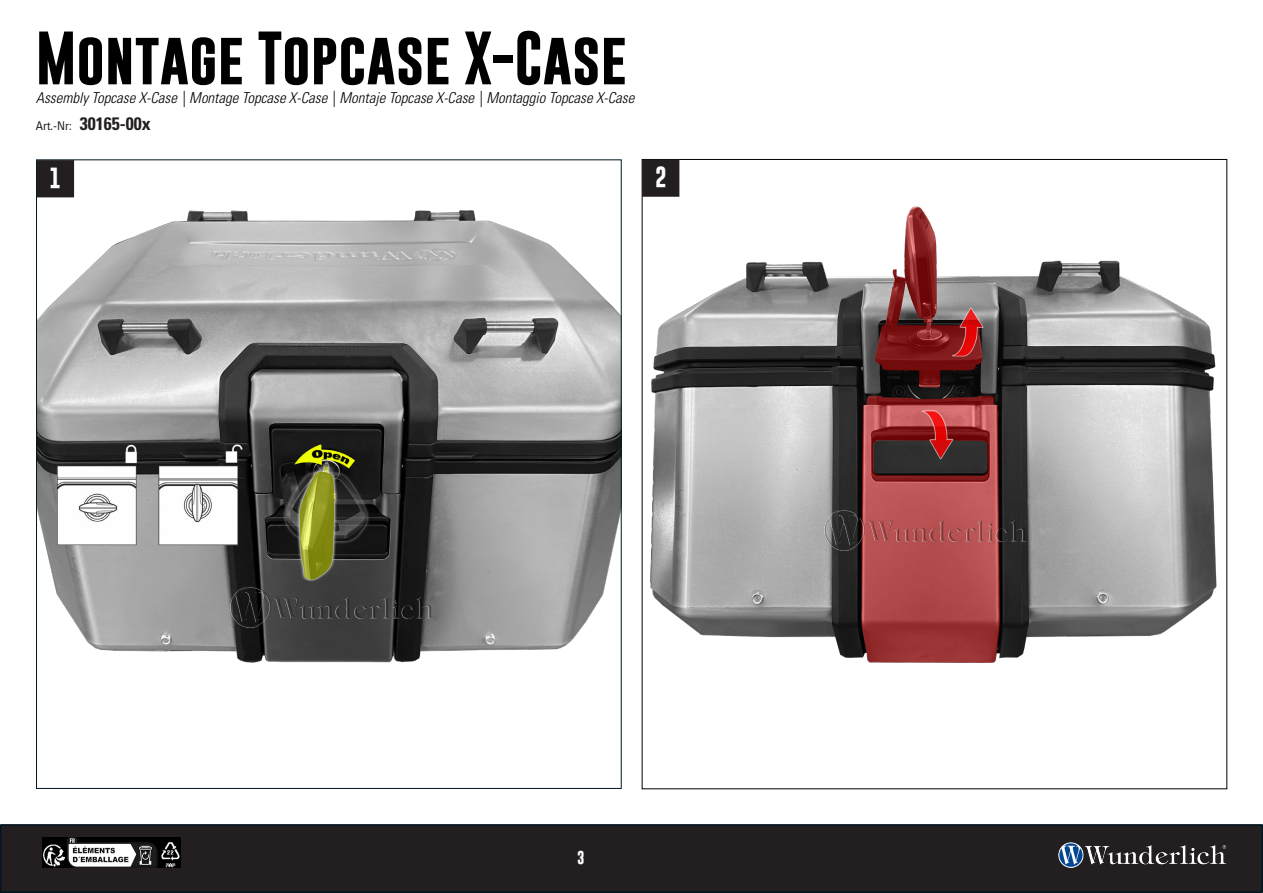
<style>
.page{position:relative;width:1263px;height:893px;background:#fff}
.page>*{position:absolute;margin:0;border:0;box-sizing:border-box;transform-origin:0 0}
.Sprachen{font:700 54px "Gobold";color:#000}
.t1{font:700 21px "Gobold";color:#fff}
.Sprachen-2{font:700 condensed 18px "Univers LT Std";color:#231f20}
.Sprachen-3{font:italic 300 condensed 15px "Univers LT Std";color:#000}
.t2{font:700 13.5px "Gobold";color:#fff}
.s1{font-weight:400;font-size:12px}
</style>
<div class="page">
<div style="left:1px;top:825px;width:1261px;height:67px;background:#231f20"></div>
<div style="left:0;top:824px;width:1263px;height:69px;border:2px solid #011622"></div>
<img style="left:1054px;top:824px;width:209px;height:69px">
<img style="left:43px;top:838px;width:137px;height:29px">
<img style="left:38px;top:161px;width:582px;height:502px">
<img style="left:650px;top:161px;width:567px;height:502px">
<div style="left:37px;top:161px;width:36px;height:36px;background:#231f20"></div>
<div style="left:37px;top:160px;width:37px;height:37px;border:1px solid #231f20"></div>
<div style="left:643px;top:160px;width:36px;height:36px;background:#231f20"></div>
<div style="left:642px;top:159px;width:37px;height:38px;border:1px solid #231f20"></div>
<img style="left:231px;top:586px;width:206px;height:41px">
<img style="left:825px;top:510px;width:205px;height:41px">
<p class="Sprachen" style="left:36px;top:23px;width:592px">Montage Topcase X-Case</p>
<p class="Sprachen-3" style="left:36px;top:88px;width:600px">Assembly Topcase X-Case | Montage Topcase X-Case | Montaje Topcase X-Case | Montaggio Topcase X-Case</p>
<p class="Sprachen-2" style="left:36px;top:112px;width:116px"><span class="s1">Art.-Nr:</span> 30165-00x</p>
<p class="t1" style="left:50px;top:164px;width:13px">1</p>
<p class="t1" style="left:655px;top:163px;width:13px">2</p>
<p class="t2" style="left:577px;top:849px;width:9px">3</p>
</div>
